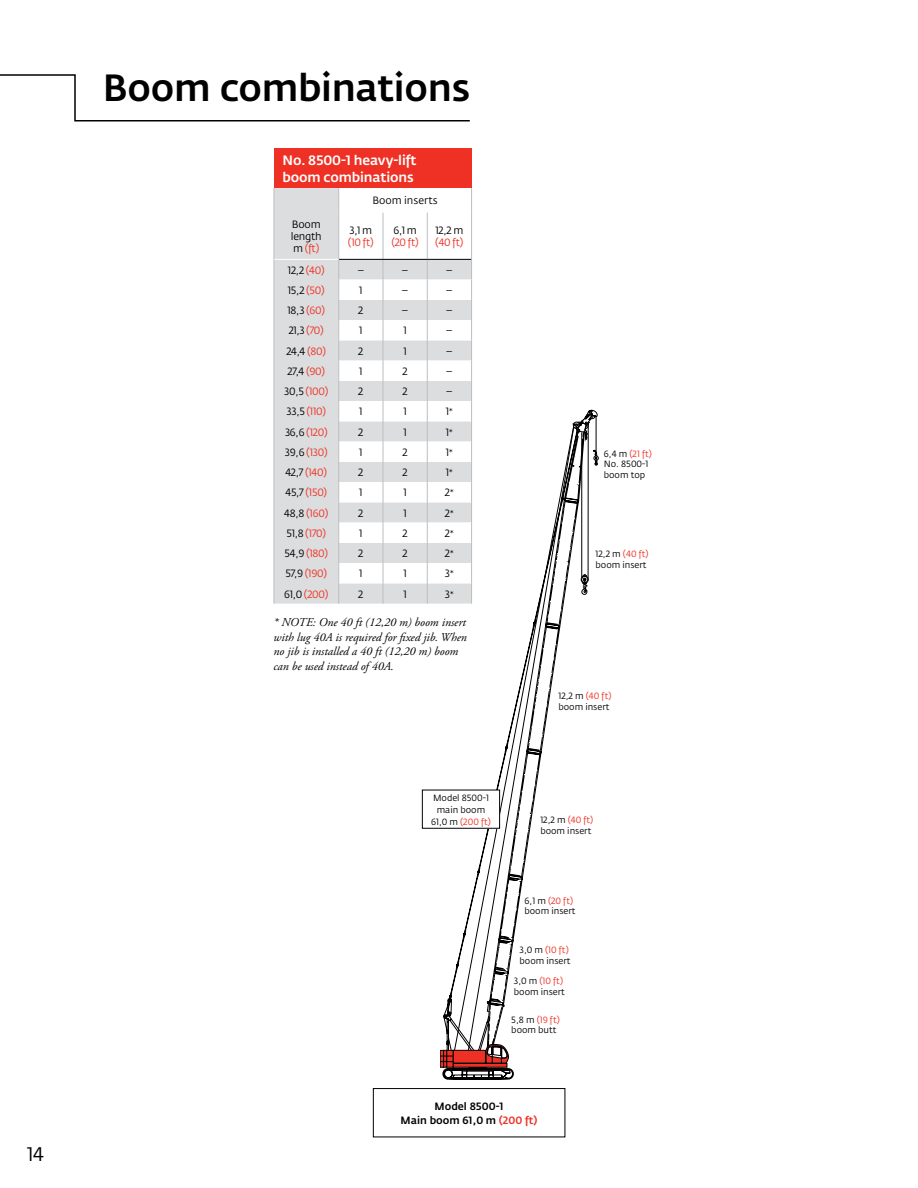
<style>
.page{position:relative;width:918px;height:1188px;background:#fff}
.page>*{position:absolute;margin:0;border:0;box-sizing:border-box;transform-origin:0 0}
.t1{font:500 37.5px "Fedra Sans Pro";letter-spacing:-.01em;color:#000}
.t2{font:19.5px "Fedra Sans Pro";color:#000}
.t3{font:500 13.5px/16.5px "Fedra Sans Pro";letter-spacing:-.01em;color:#fff}
.t4{font:italic 12px/14.4px "Adobe Garamond Pro";color:#000}
.t5{font:10.5px/12px "Fedra Sans Pro";letter-spacing:-.025em;color:#000;text-align:justify}
.t6{font:10.5px "Fedra Sans Pro";letter-spacing:-.025em;color:#ee3124}
.t7{font:500 10.5px/13.5px "Fedra Sans Pro";color:#000;text-align:center}
.t8{font:10.5px "Fedra Sans Pro";color:#000}
.t9{font:9px/10.5px "Fedra Sans Pro";color:#000}
.s1{color:#ee3124}
.s2{color:#000}
.s3{font-family:"Adobe Garamond Pro"}
</style>
<div class="page">
<svg style="left:0;top:74px;width:470px;height:48px"></svg>
<div style="left:373px;top:1088px;width:192px;height:49px;border:1px solid #000"></div>
<div style="left:422px;top:790px;width:78px;height:38px;border:1px solid #000"></div>
<div style="left:274px;top:148px;width:198px;height:40px;background:#ee3124"></div>
<div style="left:275px;top:188px;width:165px;height:416px;background:#dcddde"></div>
<svg style="left:339px;top:188px;width:132px;height:395px"></svg>
<svg style="left:274px;top:188px;width:1px;height:25px"></svg>
<hr style="left:274px;top:213px;width:1px;height:46px;background:#bcbec0">
<hr style="left:338px;top:213px;width:1px;height:46px;background:#bcbec0">
<hr style="left:383px;top:213px;width:1px;height:46px;background:#bcbec0">
<hr style="left:427px;top:213px;width:1px;height:46px;background:#bcbec0">
<hr style="left:471px;top:213px;width:1px;height:46px;background:#bcbec0">
<svg style="left:274px;top:260px;width:1px;height:344px"></svg>
<svg style="left:338px;top:259px;width:1px;height:345px"></svg>
<svg style="left:383px;top:260px;width:1px;height:344px"></svg>
<svg style="left:427px;top:260px;width:1px;height:344px"></svg>
<svg style="left:440px;top:259px;width:159px;height:821px"></svg>
<hr style="left:274px;top:259px;width:64px;height:1px;background:#fff">
<hr style="left:339px;top:259px;width:44px;height:1px;background:#000">
<hr style="left:383px;top:259px;width:44px;height:1px;background:#000">
<hr style="left:427px;top:259px;width:44px;height:1px;background:#000">
<svg style="left:338px;top:188px;width:1px;height:25px"></svg>
<svg style="left:471px;top:188px;width:1px;height:25px"></svg>
<h2 class="t2" style="left:27px;top:1142px;width:19px">14</h2>
<h1 class="t1" style="left:103px;top:65px;width:369px">Boom combinations</h1>
<h3 class="t3" style="left:283px;top:152px;width:136px">No. 8500-1 heavy-lift boom combinations</h3>
<p class="t8" style="left:372px;top:194px;width:67px">Boom inserts</p>
<p class="t5" style="left:291px;top:218px;width:32px">Boom length m <span class="s1">(ft)</span></p>
<p class="t5" style="left:350px;top:224px;width:24px">3,1 m</p>
<p class="t5" style="left:435px;top:224px;width:30px">12,2 m</p>
<p class="t6" style="left:435px;top:236px;width:30px">(40 ft)</p>
<p class="t5" style="left:393px;top:224px;width:25px">6,1 m</p>
<p class="t6" style="left:391px;top:236px;width:29px">(20 ft)</p>
<p class="t6" style="left:348px;top:236px;width:27px">(10 ft)</p>
<p class="t5" style="left:288px;top:264px;width:38px">12,2 <span class="s1">(40)</span></p>
<p class="t5" style="left:358px;top:264px;width:8px">–</p>
<p class="t5" style="left:402px;top:264px;width:8px">–</p>
<p class="t5" style="left:446px;top:264px;width:8px">–</p>
<p class="t5" style="left:288px;top:284px;width:39px">15,2 <span class="s1">(50)</span></p>
<p class="t5" style="left:359px;top:284px;width:5px">1</p>
<p class="t5" style="left:402px;top:284px;width:8px">–</p>
<p class="t5" style="left:446px;top:284px;width:8px">–</p>
<p class="t5" style="left:287px;top:304px;width:39px">18,3 <span class="s1">(60)</span></p>
<p class="t5" style="left:358px;top:304px;width:7px">2</p>
<p class="t5" style="left:402px;top:304px;width:8px">–</p>
<p class="t5" style="left:446px;top:304px;width:8px">–</p>
<p class="t5" style="left:289px;top:325px;width:37px">21,3 <span class="s1">(70)</span></p>
<p class="t5" style="left:359px;top:325px;width:5px">1</p>
<p class="t5" style="left:403px;top:325px;width:5px">1</p>
<p class="t5" style="left:446px;top:325px;width:8px">–</p>
<p class="t5" style="left:287px;top:345px;width:41px">24,4 <span class="s1">(80)</span></p>
<p class="t5" style="left:358px;top:345px;width:7px">2</p>
<p class="t5" style="left:403px;top:345px;width:5px">1</p>
<p class="t5" style="left:446px;top:345px;width:8px">–</p>
<p class="t5" style="left:288px;top:365px;width:39px">27,4 <span class="s1">(90)</span></p>
<p class="t5" style="left:359px;top:365px;width:5px">1</p>
<p class="t5" style="left:403px;top:365px;width:7px">2</p>
<p class="t5" style="left:446px;top:365px;width:8px">–</p>
<p class="t6" style="left:284px;top:385px;width:46px"><span class="s2">30,5</span> (100)</p>
<p class="t5" style="left:358px;top:385px;width:7px">2</p>
<p class="t5" style="left:403px;top:385px;width:7px">2</p>
<p class="t5" style="left:446px;top:385px;width:8px">–</p>
<p class="t6" style="left:286px;top:405px;width:41px"><span class="s2">33,5</span> (110)</p>
<p class="t5" style="left:359px;top:406px;width:5px">1</p>
<p class="t5" style="left:403px;top:406px;width:5px">1</p>
<p class="t5" style="left:446px;top:406px;width:9px">1<span class="s3">*</span></p>
<p class="t6" style="left:285px;top:425px;width:44px"><span class="s2">36,6</span> (120)</p>
<p class="t5" style="left:358px;top:426px;width:7px">2</p>
<p class="t5" style="left:403px;top:426px;width:5px">1</p>
<p class="t5" style="left:446px;top:426px;width:9px">1<span class="s3">*</span></p>
<p class="t6" style="left:285px;top:446px;width:44px"><span class="s2">39,6</span> (130)</p>
<p class="t5" style="left:359px;top:446px;width:5px">1</p>
<p class="t5" style="left:403px;top:446px;width:7px">2</p>
<p class="t5" style="left:446px;top:446px;width:9px">1<span class="s3">*</span></p>
<p class="t6" style="left:286px;top:466px;width:43px"><span class="s2">42,7</span> (140)</p>
<p class="t5" style="left:358px;top:466px;width:7px">2</p>
<p class="t5" style="left:403px;top:466px;width:7px">2</p>
<p class="t5" style="left:446px;top:466px;width:9px">1<span class="s3">*</span></p>
<p class="t6" style="left:285px;top:486px;width:43px"><span class="s2">45,7</span> (150)</p>
<p class="t5" style="left:359px;top:487px;width:5px">1</p>
<p class="t5" style="left:403px;top:487px;width:5px">1</p>
<p class="t5" style="left:445px;top:487px;width:11px">2<span class="s3">*</span></p>
<p class="t6" style="left:284px;top:506px;width:46px"><span class="s2">48,8</span> (160)</p>
<p class="t5" style="left:358px;top:507px;width:7px">2</p>
<p class="t5" style="left:403px;top:507px;width:5px">1</p>
<p class="t5" style="left:445px;top:507px;width:11px">2<span class="s3">*</span></p>
<p class="t6" style="left:286px;top:527px;width:41px"><span class="s2">51,8</span> (170)</p>
<p class="t5" style="left:359px;top:527px;width:5px">1</p>
<p class="t5" style="left:403px;top:527px;width:7px">2</p>
<p class="t5" style="left:445px;top:527px;width:11px">2<span class="s3">*</span></p>
<p class="t6" style="left:284px;top:547px;width:45px"><span class="s2">54,9</span> (180)</p>
<p class="t5" style="left:358px;top:547px;width:7px">2</p>
<p class="t5" style="left:403px;top:547px;width:7px">2</p>
<p class="t5" style="left:445px;top:547px;width:11px">2<span class="s3">*</span></p>
<p class="t6" style="left:286px;top:567px;width:43px"><span class="s2">57,9</span> (190)</p>
<p class="t5" style="left:359px;top:568px;width:5px">1</p>
<p class="t5" style="left:403px;top:568px;width:5px">1</p>
<p class="t5" style="left:445px;top:568px;width:11px">3<span class="s3">*</span></p>
<p class="t6" style="left:284px;top:587px;width:46px"><span class="s2">61,0</span> (200)</p>
<p class="t5" style="left:358px;top:588px;width:7px">2</p>
<p class="t5" style="left:403px;top:588px;width:5px">1</p>
<p class="t5" style="left:445px;top:588px;width:11px">3<span class="s3">*</span></p>
<h3 class="t4" style="left:274px;top:616px;width:195px">* NOTE: One 40 ft (12,20 m) boom insert with lug 40A is required for fixed jib. When no jib is installed a 40 ft (12,20 m) boom can be used instead of 40A.</h3>
<p class="t9" style="left:604px;top:448px;width:50px">6,4 m <span class="s1">(21 ft)<br></span>No. 8500-1 boom top</p>
<p class="t9" style="left:596px;top:549px;width:55px">12,2 m <span class="s1">(40 ft) </span>boom insert</p>
<p class="t9" style="left:558px;top:691px;width:55px">12,2 m <span class="s1">(40 ft) </span>boom insert</p>
<p class="t9" style="left:431px;top:792px;width:61px;line-height:12px;text-align:center">Model 8500-1 main boom<br>61,0 m <span class="s1">(200 ft)</span></p>
<p class="t9" style="left:540px;top:815px;width:55px">12,2 m <span class="s1">(40 ft) </span>boom insert</p>
<p class="t9" style="left:524px;top:895px;width:53px">6,1 m <span class="s1">(20 ft) </span>boom insert</p>
<p class="t9" style="left:520px;top:945px;width:53px">3,0 m <span class="s1">(10 ft) </span>boom insert</p>
<p class="t9" style="left:514px;top:976px;width:53px">3,0 m <span class="s1">(10 ft) </span>boom insert</p>
<p class="t9" style="left:511px;top:1015px;width:50px">5,8 m <span class="s1">(19 ft) </span>boom butt</p>
<p class="t7" style="left:401px;top:1100px;width:139px">Model 8500-1<br>Main boom 61,0 m <span class="s1">(200 ft)</span></p>
</div>
